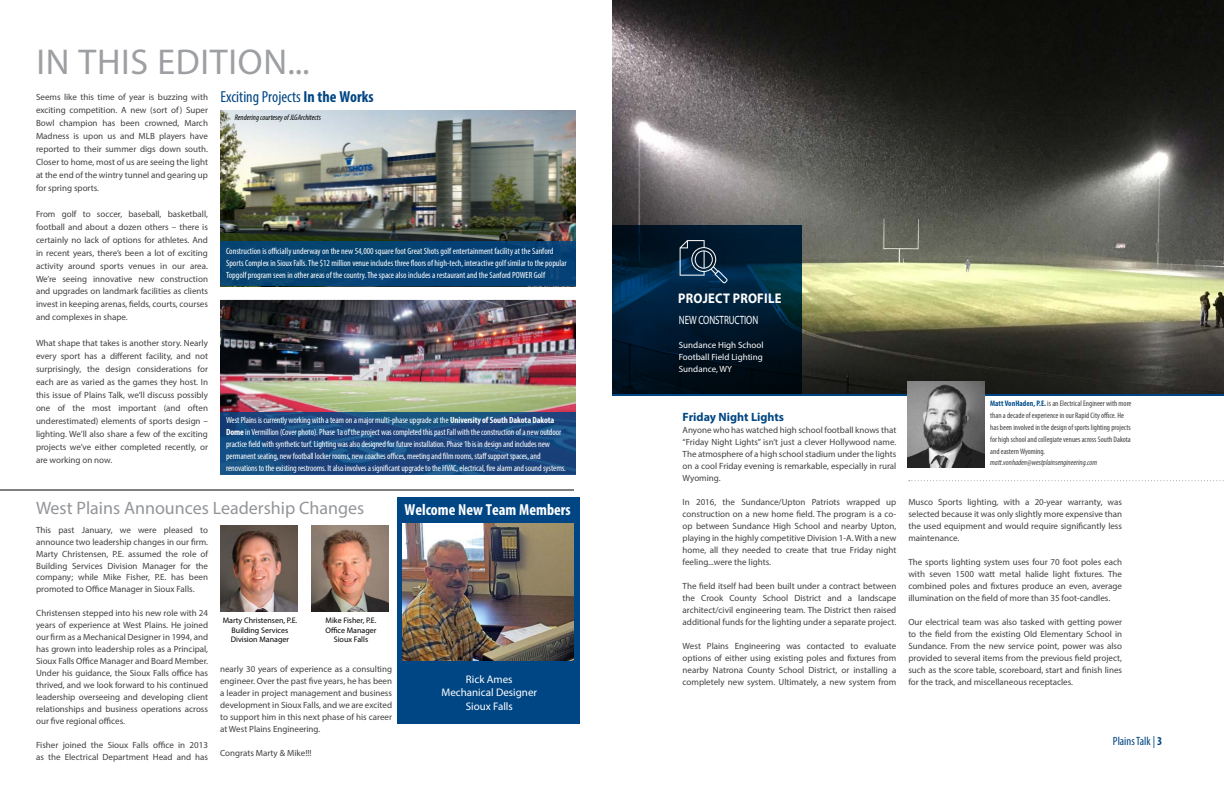
<style>
.page{position:relative;width:1224px;height:792px;background:#fff}
.page>*{position:absolute;margin:0;border:0;box-sizing:border-box;transform-origin:0 0}
.t1{font:36px "Myriad Pro";letter-spacing:.02em;color:#9d9fa2}
.t2{font:18px "Myriad Pro";color:#939598}
.t3{font:condensed 16px "Myriad Pro";color:#004684}
.t4{font:700 condensed 16px "Myriad Pro";color:#fff}
.t5{font:700 14px "Myriad Pro";letter-spacing:.02em;color:#fff;scale:.9 1}
.t6{font:700 12px "Myriad Pro";color:#004684}
.t7{font:12px "Myriad Pro";letter-spacing:-.01em;color:#fff;scale:.75 1}
.t8{font:condensed 12px "Myriad Pro";color:#004684}
.t9{font:11px/13.2px "Myriad Pro";color:#fff;text-align:center}
.t10{font:9px/12px "Myriad Pro";color:#414042;text-align:justify}
.t11{font:condensed 9px/12px "Myriad Pro";letter-spacing:-.01em;color:#fff}
.t12{font:9px/12px "Myriad Pro";color:#fff;text-align:justify}
.t13{font:condensed 8px/12px "Myriad Pro";color:#414042}
.t14{font:8px/9.6px "Myriad Pro";color:#000;text-align:center}
.t15{font:italic condensed 8px "Myriad Pro";color:#414042}
.t16{font:italic condensed 8px "Myriad Pro";color:#000}
.s1{font-weight:700}
.s2{font-weight:700;color:#07518d}
</style>
<div class="page">
<img style="left:613px;top:0;width:611px;height:394px">
<svg style="left:613px;top:225px;width:189px;height:169px;background:#001a2e"></svg>
<svg style="left:680px;top:240px;width:48px;height:43px;background:#233f57"></svg>
<hr style="left:612px;top:394px;width:612px;height:2px;background:#004684">
<hr style="left:0;top:490px;width:574px;height:1px;background:#000">
<img style="left:221px;top:525px;width:76px;height:87px">
<img style="left:907px;top:381px;width:77px;height:87px">
<svg style="left:909px;top:480px;width:315px;height:1px"></svg>
<img style="left:220px;top:111px;width:356px;height:176px">
<img style="left:220px;top:300px;width:356px;height:113px">
<svg style="left:220px;top:413px;width:356px;height:62px;background:#1a487f"></svg>
<img style="left:312px;top:525px;width:76px;height:87px">
<div style="left:397px;top:498px;width:183px;height:226px;background:#004684"></div>
<img style="left:403px;top:523px;width:171px;height:137px">
<div style="left:220px;top:242px;width:356px;height:44px;background:#054375"></div>
<h1 class="t1" style="left:36px;top:40px;width:275px">IN THIS EDITION...</h1>
<p class="t10" style="left:36px;top:90px;width:174px;line-height:13px">Seems like this time of year is buzzing with exciting competition. A new (sort of) Super Bowl champion has been crowned, March Madness is upon us and MLB players have reported to their summer digs down south.<br>Closer to home, most of us are seeing the light at the end of the wintry tunnel and gearing up for spring sports.</p>
<p class="t10" style="left:36px;top:207px;width:174px;line-height:13px">From golf to soccer, baseball, basketball, football and about a dozen others – there is certainly no lack of options for athletes. And in recent years, there’s been a lot of exciting activity around sports venues in our area.<br>We’re seeing innovative new construction and upgrades on landmark facilities as clients invest in keeping arenas, fields, courts, courses and complexes in shape.</p>
<p class="t10" style="left:36px;top:337px;width:174px;line-height:13px">What shape that takes is another story. Nearly every sport has a different facility, and not surprisingly, the design considerations for each are as varied as the games they host. In this issue of Plains Talk, we’ll discuss possibly one of the most important (and often underestimated) elements of sports design – lighting. We’ll also share a few of the exciting projects we’ve either completed recently, or are working on now.</p>
<h3 class="t3" style="left:220px;top:87px;width:155px">Exciting Projects <span class="s1">In the Works</span></h3>
<p class="t16" style="left:235px;top:113px;width:88px">Rendering courtesey of JLGArchitects</p>
<p class="t11" style="left:226px;top:245px;width:342px">Construction is officially underway on the new 54,000 square foot Great Shots golf entertainment facility at the Sanford<br>Sports Complex in Sioux Falls. The $12 million venue includes three floors of high-tech, interactive golf similar to the popular<br>Topgolf program seen in other areas of the country. The space also includes a restaurant and the Sanford POWER Golf</p>
<p class="t11" style="left:226px;top:414px;width:341px">West Plains is currently working with a team on a major multi-phase upgrade at the <span class="s1">University of South Dakota Dakota Dome</span> in Vermillion (Cover photo). Phase 1a of the project was completed this past Fall with the construction of a new outdoor practice field with synthetic turf. Lighting was also designed for future installation. Phase 1b is in design and includes new permanent seating, new football locker rooms, new coaches offices, meeting and film rooms, staff support spaces, and renovations to the existing restrooms. It also involves a significant upgrade to the HVAC, electrical, fire alarm and sound systems.</p>
<h2 class="t2" style="left:36px;top:497px;width:330px">West Plains Announces Leadership Changes</h2>
<p class="t10" style="left:36px;top:523px;width:174px">This past January, we were pleased to announce two leadership changes in our firm.<br>Marty Christensen, P.E. assumed the role of Building Services Division Manager for the company; while Mike Fisher, P.E. has been promoted to Office Manager in Sioux Falls.</p>
<p class="t10" style="left:36px;top:607px;width:174px">Christensen stepped into his new role with 24 years of experience at West Plains. He joined our firm as a Mechanical Designer in 1994, and has grown into leadership roles as a Principal, Sioux Falls Office Manager and Board Member.<br>Under his guidance, the Sioux Falls office has thrived, and we look forward to his continued leadership overseeing and developing client relationships and business operations across our five regional offices.</p>
<p class="t10" style="left:36px;top:739px;width:174px">Fisher joined the Sioux Falls office in 2013 as the Electrical Department Head and has</p>
<p class="t14" style="left:223px;top:616px;width:76px">Marty Christensen, P.E.<br>Building Services<br>Division Manager</p>
<p class="t14" style="left:325px;top:616px;width:53px">Mike Fisher, P.E.<br>Office Manager<br>Sioux Falls</p>
<p class="t10" style="left:220px;top:663px;width:174px">nearly 30 years of experience as a consulting engineer. Over the past five years, he has been a leader in project management and business development in Sioux Falls, and we are excited to support him in this next phase of his career at West Plains Engineering.</p>
<p class="t10" style="left:220px;top:747px;width:93px">Congrats Marty &amp; Mike!!!</p>
<h3 class="t4" style="left:405px;top:499px;width:168px">Welcome New Team Members</h3>
<p class="t9" style="left:441px;top:673px;width:97px">Rick Ames<br>Mechanical Designer<br>Sioux Falls</p>
<h3 class="t5" style="left:678px;top:289px;width:116px">PROJECT PROFILE</h3>
<h3 class="t7" style="left:679px;top:313px;width:107px">NEW CONSTRUCTION</h3>
<p class="t12" style="left:679px;top:339px;width:86px">Sundance High School Football Field Lighting Sundance, WY</p>
<h3 class="t6" style="left:683px;top:409px;width:103px">Friday Night Lights</h3>
<p class="t10" style="left:683px;top:424px;width:215px">Anyone who has watched high school football knows that “Friday Night Lights” isn’t just a clever Hollywood name.<br>The atmosphere of a high school stadium under the lights on a cool Friday evening is remarkable, especially in rural Wyoming.</p>
<p class="t10" style="left:683px;top:496px;width:215px">In 2016, the Sundance/Upton Patriots wrapped up construction on a new home field. The program is a co&shy;op between Sundance High School and nearby Upton, playing in the highly competitive Division 1-A. With a new home, all they needed to create that true Friday night feeling...were the lights.</p>
<p class="t10" style="left:683px;top:580px;width:215px">The field itself had been built under a contract between the Crook County School District and a landscape architect/civil engineering team. The District then raised additional funds for the lighting under a separate project.</p>
<p class="t10" style="left:683px;top:640px;width:215px">West Plains Engineering was contacted to evaluate options of either using existing poles and fixtures from nearby Natrona County School District, or installing a completely new system. Ultimately, a new system from</p>
<p class="t13" style="left:990px;top:398px;width:143px"><span class="s2">Matt VonHaden, P.E.</span> is an Electrical Engineer with more than a decade of experience in our Rapid City office. He has been involved in the design of sports lighting projects for high school and collegiate venues across South Dakota and eastern Wyoming.</p>
<p class="t15" style="left:990px;top:458px;width:108px">matt.vonhaden@westplainsengineering.com</p>
<p class="t10" style="left:908px;top:496px;width:215px">Musco Sports lighting, with a 20-year warranty, was selected because it was only slightly more expensive than the used equipment and would require significantly less maintenance.</p>
<p class="t10" style="left:908px;top:556px;width:215px">The sports lighting system uses four 70 foot poles each with seven 1500 watt metal halide light fixtures. The combined poles and fixtures produce an even, average illumination on the field of more than 35 foot-candles.</p>
<p class="t10" style="left:908px;top:616px;width:215px">Our electrical team was also tasked with getting power to the field from the existing Old Elementary School in Sundance. From the new service point, power was also provided to several items from the previous field project, such as the score table, scoreboard, start and finish lines for the track, and miscellaneous receptacles.</p>
<h3 class="t8" style="left:1113px;top:734px;width:51px">Plains Talk | <span class="s1">3</span></h3>
</div>
